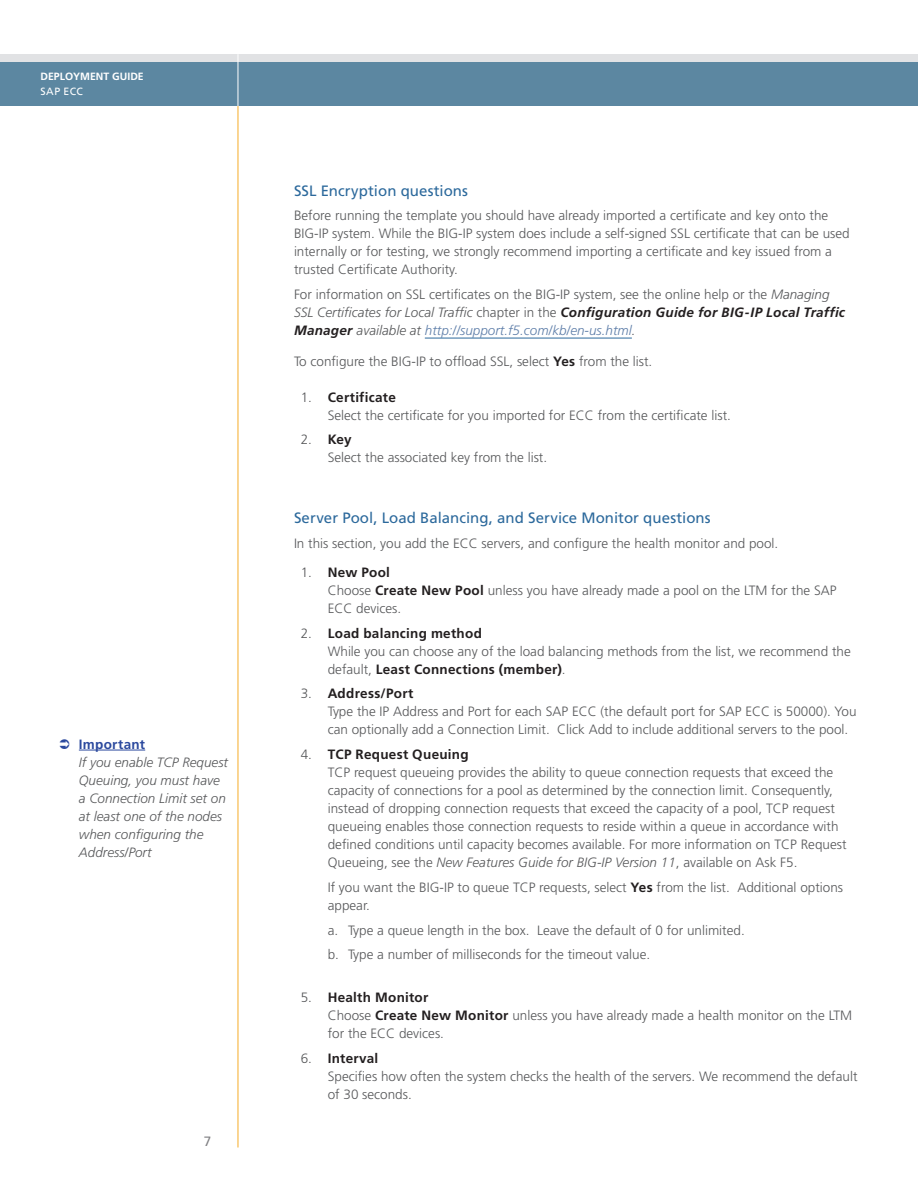
<style>
.page{position:relative;width:918px;height:1188px;background:#fff}
.page>*{position:absolute;margin:0;border:0;box-sizing:border-box;transform-origin:0 0}
.DG--Heading-2{font:15px "Frutiger LT Std";letter-spacing:.005em;color:#2c699c}
.DG--Steps-next{font:300 13.5px/18px "Frutiger LT Std";color:#57585a}
.DG--body{font:300 13.5px/18px "Frutiger LT Std";color:#57585a}
.DG--body-2nd_paragra{font:300 13.5px/18px "Frutiger LT Std";color:#57585a}
.DG--Steps-first{font:300 13.5px/18px "Frutiger LT Std";color:#57585a}
.t1{font:italic 300 13.5px/18px "Frutiger LT Std";color:#57585a}
.DG--Steps-body{font:300 13.5px/18px "Frutiger LT Std";color:#57585a}
.DG--sub-Steps-first{font:300 13.5px "Frutiger LT Std";color:#57585a}
.DG--sub-Steps-next{font:300 13.5px "Frutiger LT Std";color:#57585a}
.DG--Steps-last{font:300 13.5px/18px "Frutiger LT Std";color:#57585a}
.t2{font:13.5px "Frutiger LT Std";color:#808083}
.t3{font:700 10.5px "Frutiger LT Std";color:#fff}
.t4{font:10.5px "Frutiger LT Std";letter-spacing:.035em;color:#fff}
.s1{font-weight:700;font-style:normal;color:#2b499e}
.s2{font-style:italic}
.s3{font-weight:700;font-style:italic;color:#231f20}
.s4{font-style:italic;color:#5e7ea9}
.s5{font-weight:700;color:#231f20}
</style>
<div class="page">
<hr style="left:238px;top:105px;width:1px;height:1043px;background:#f6ac28">
<div style="left:0;top:56px;width:918px;height:50px;background:#5c87a1"></div>
<div style="left:0;top:54px;width:918px;height:7px;background:#e1e2e4"></div>
<hr style="left:238px;top:54px;width:1px;height:52px;background:#fff">
<hr style="left:425px;top:338px;width:207px;height:1px;background:#2c699c">
<hr style="left:79px;top:750px;width:66px;height:1px;background:#2b499e">
<p class="t3" style="left:40px;top:70px;width:105px">DEPLOYMENT GUIDE</p>
<p class="t4" style="left:40px;top:85px;width:44px">SAP ECC</p>
<p class="t1" style="left:79px;top:735px;width:151px"><span class="s1">Important<br></span>If you enable TCP Request<br>Queuing, you must have a Connection Limit set on at least one of the nodes when configuring the<br>Address/Port</p>
<p class="t2" style="left:204px;top:1133px;width:9px">7</p>
<p class="DG--Heading-2" style="left:294px;top:182px;width:176px">SSL Encryption questions</p>
<p class="DG--body" style="left:294px;top:207px;width:557px">Before running the template you should have already imported a certificate and key onto the BIG-IP system. While the BIG-IP system does include a self-signed SSL certificate that can be used internally or for testing, we strongly recommend importing a certificate and key issued from a trusted Certificate Authority.</p>
<p class="DG--body-2nd_paragra" style="left:294px;top:286px;width:552px">For information on SSL certificates on the BIG-IP system, see the online help or the <span class="s2">Managing<br>SSL Certificates for Local Traffic</span> chapter in the <span class="s3">Configuration Guide for BIG-IP Local Traffic<br>Manager</span> <span class="s2">available at</span> <span class="s4">http://support.f5.com/kb/en-us.html</span><span class="s2">.</span></p>
<p class="DG--body-2nd_paragra" style="left:294px;top:353px;width:360px">To configure the BIG-IP to offload SSL, select <span class="s5">Yes</span> from the list.</p>
<p class="DG--Steps-first" style="left:328px;top:388px;width:405px;text-indent:-27px">1. <span class="s5">Certificate<br></span>Select the certificate for you imported for ECC from the certificate list.</p>
<p class="DG--Steps-last" style="left:328px;top:431px;width:221px;text-indent:-27px">2. <span class="s5">Key<br></span>Select the associated key from the list.</p>
<p class="DG--Heading-2" style="left:294px;top:509px;width:418px">Server Pool, Load Balancing, and Service Monitor questions</p>
<p class="DG--body" style="left:294px;top:535px;width:486px">In this section, you add the ECC servers, and configure the health monitor and pool.</p>
<p class="DG--Steps-first" style="left:328px;top:563px;width:510px;text-indent:-27px">1. <span class="s5">New Pool<br></span>Choose <span class="s5">Create New Pool</span> unless you have already made a pool on the LTM for the SAP<br>ECC devices.</p>
<p class="DG--Steps-next" style="left:328px;top:624px;width:525px;text-indent:-27px">2. <span class="s5">Load balancing method<br></span>While you can choose any of the load balancing methods from the list, we recommend the default, <span class="s5">Least Connections (member)</span>.</p>
<p class="DG--Steps-next" style="left:328px;top:685px;width:530px;text-indent:-27px">3. <span class="s5">Address/Port<br></span>Type the IP Address and Port for each SAP ECC (the default port for SAP ECC is 50000). You can optionally add a Connection Limit. Click Add to include additional servers to the pool.</p>
<p class="DG--Steps-next" style="left:328px;top:746px;width:520px;text-indent:-27px">4. <span class="s5">TCP Request Queuing<br></span>TCP request queueing provides the ability to queue connection requests that exceed the capacity of connections for a pool as determined by the connection limit. Consequently, instead of dropping connection requests that exceed the capacity of a pool, TCP request queueing enables those connection requests to reside within a queue in accordance with defined conditions until capacity becomes available. For more information on TCP Request Queueing, see the <span class="s2">New Features Guide for BIG-IP Version 11</span>, available on Ask F5.</p>
<p class="DG--Steps-body" style="left:328px;top:878px;width:517px">If you want the BIG-IP to queue TCP requests, select <span class="s5">Yes</span> from the list. Additional options appear.</p>
<p class="DG--sub-Steps-first" style="left:328px;top:922px;width:419px">a. Type a queue length in the box. Leave the default of 0 for unlimited.</p>
<p class="DG--sub-Steps-next" style="left:328px;top:947px;width:324px">b. Type a number of milliseconds for the timeout value.</p>
<p class="DG--Steps-next" style="left:328px;top:989px;width:526px;text-indent:-27px">5. <span class="s5">Health Monitor<br></span>Choose <span class="s5">Create New Monitor</span> unless you have already made a health monitor on the LTM for the ECC devices.</p>
<p class="DG--Steps-next" style="left:328px;top:1049px;width:531px;text-indent:-27px">6. <span class="s5">Interval<br></span>Specifies how often the system checks the health of the servers. We recommend the default of 30 seconds.</p>
</div>
